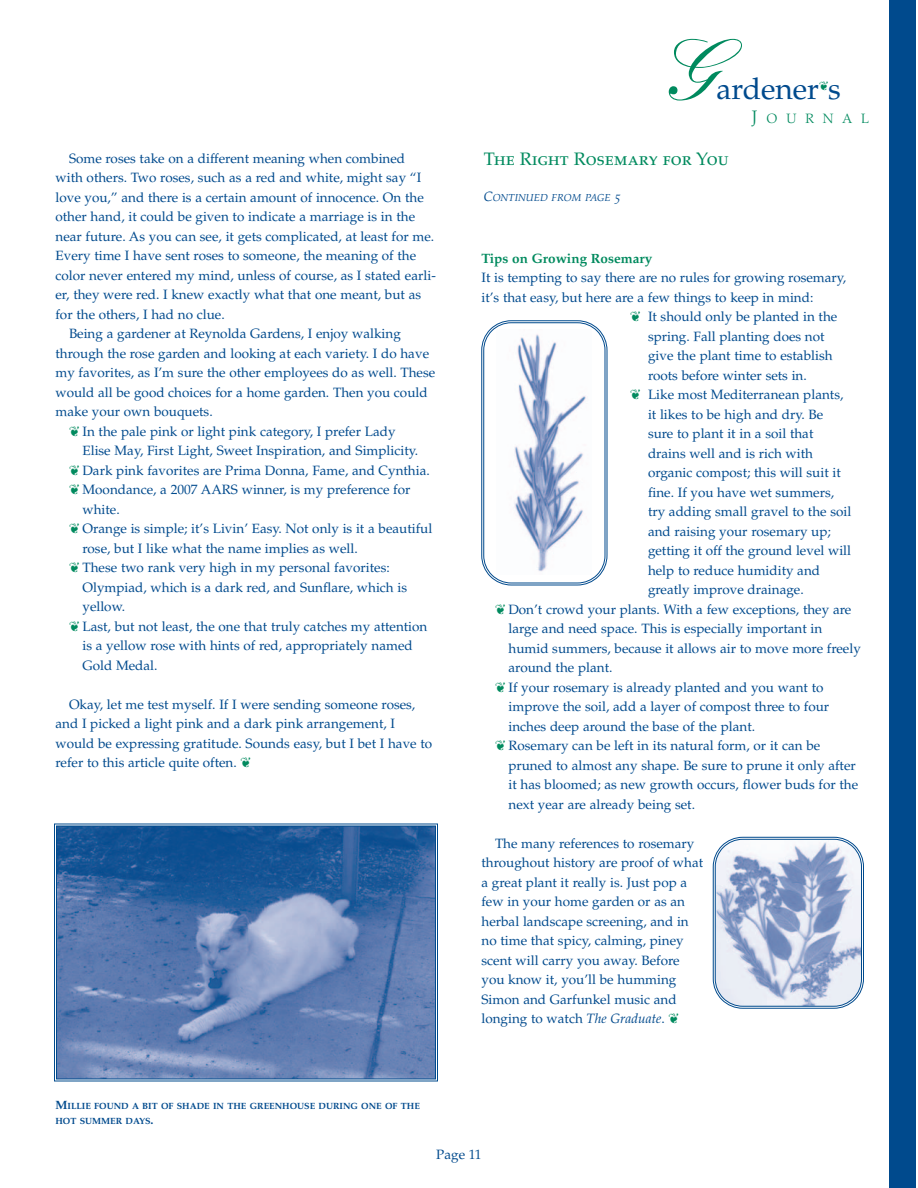
<style>
.page{position:relative;width:918px;height:1188px;background:#fff}
.page>*{position:absolute;margin:0;border:0;box-sizing:border-box;transform-origin:0 0}
.t1{font:500 84px "Kuenstler Script";color:#008a5e}
.t2{font:30px "Palatino";color:#004a8d}
.t3{font:18px "Palatino SC";color:#008a5e}
.t4{font:13.5px/19.5px "Palatino LT Std";color:#004a8d}
.t5{font:700 13.5px "Palatino LT Std";color:#008a5e}
.t6{font:300 13.5px "Palatino";letter-spacing:.665em;color:#008a5e}
.t7{font:13.5px "Palatino";color:#004a8d}
.t8{font:10.2px "Palatino Italic Os F";color:#004a8d}
.t9{font:9px/14.4px "Palatino Bold Os F";color:#004a8d}
.s1{color:#008a5e}
.s2{font-size:12px}
.s3{font-size:18px}
.s4{font-size:13.5px}
.s5{font-style:italic}
</style>
<div class="page">
<div style="left:889px;top:0;width:27px;height:1188px;background:#004a8d"></div>
<img style="left:58px;top:827px;width:376px;height:250px">
<div style="left:54px;top:823px;width:384px;height:259px;border:1px solid #004a8d"></div>
<div style="left:56px;top:825px;width:380px;height:254px;border:1px solid #004a8d"></div>
<svg style="left:481px;top:320px;width:127px;height:266px"></svg>
<svg style="left:712px;top:836px;width:152px;height:173px"></svg>
<p class="t4" style="left:69px;top:150px;width:338px">Some roses take on a different meaning when combined</p>
<p class="t4" style="left:56px;top:170px;width:367px">with others. Two roses, such as a red and white, might say “I</p>
<p class="t4" style="left:56px;top:189px;width:370px">love you,” and there is a certain amount of innocence. On the</p>
<p class="t4" style="left:56px;top:209px;width:361px">other hand, it could be given to indicate a marriage is in the</p>
<p class="t4" style="left:56px;top:228px;width:380px">near future. As you can see, it gets complicated, at least for me.</p>
<p class="t4" style="left:56px;top:248px;width:362px">Every time I have sent roses to someone, the meaning of the</p>
<p class="t4" style="left:56px;top:267px;width:382px">color never entered my mind, unless of course, as I stated earli-</p>
<p class="t4" style="left:56px;top:287px;width:367px">er, they were red. I knew exactly what that one meant, but as</p>
<p class="t4" style="left:56px;top:306px;width:171px">for the others, I had no clue.</p>
<p class="t4" style="left:69px;top:326px;width:333px">Being a gardener at Reynolda Gardens, I enjoy walking</p>
<p class="t4" style="left:56px;top:345px;width:375px">through the rose garden and looking at each variety. I do have</p>
<p class="t4" style="left:56px;top:365px;width:381px">my favorites, as I’m sure the other employees do as well. These</p>
<p class="t4" style="left:56px;top:384px;width:374px">would all be good choices for a home garden. Then you could</p>
<p class="t4" style="left:56px;top:404px;width:159px">make your own bouquets.</p>
<p class="t4" style="left:69px;top:423px;width:328px"><span class="s1">❦</span> In the pale pink or light pink category, I prefer Lady</p>
<p class="t4" style="left:82px;top:443px;width:337px">Elise May, First Light, Sweet Inspiration, and Simplicity.</p>
<p class="t4" style="left:69px;top:462px;width:362px"><span class="s1">❦</span> Dark pink favorites are Prima Donna, Fame, and Cynthia.</p>
<p class="t4" style="left:69px;top:482px;width:343px"><span class="s1">❦</span> Moondance, a 2007 AARS winner, is my preference for</p>
<p class="t4" style="left:82px;top:501px;width:39px">white.</p>
<p class="t4" style="left:69px;top:521px;width:365px"><span class="s1">❦</span> Orange is simple; it’s Livin’ Easy. Not only is it a beautiful</p>
<p class="t4" style="left:82px;top:540px;width:277px">rose, but I like what the name implies as well.</p>
<p class="t4" style="left:69px;top:560px;width:322px"><span class="s1">❦</span> These two rank very high in my personal favorites:</p>
<p class="t4" style="left:82px;top:579px;width:326px">Olympiad, which is a dark red, and Sunflare, which is</p>
<p class="t4" style="left:82px;top:599px;width:44px">yellow.</p>
<p class="t4" style="left:69px;top:618px;width:360px"><span class="s1">❦</span> Last, but not least, the one that truly catches my attention</p>
<p class="t4" style="left:82px;top:638px;width:332px">is a yellow rose with hints of red, appropriately named</p>
<p class="t4" style="left:82px;top:657px;width:77px">Gold Medal.</p>
<p class="t4" style="left:56px;top:696px;width:378px;text-indent:14px">Okay, let me test myself. If I were sending someone roses, and I picked a light pink and a dark pink arrangement, I would be expressing gratitude. Sounds easy, but I bet I have to refer to this article quite often. <span class="s1">❦</span></p>
<p class="t9" style="left:56px;top:1100px;width:366px"><span class="s2">M</span>ILLIE FOUND A BIT OF SHADE IN THE GREENHOUSE DURING ONE OF THE<br>HOT SUMMER DAYS<span class="s2">.</span></p>
<h1 class="t1" style="left:661px;top:40px;width:57px">G</h1>
<h2 class="t2" style="left:716px;top:77px;width:126px">ardener s</h2>
<p class="t6" style="left:752px;top:113px;width:119px"><span class="s3">J</span>OURNAL</p>
<h3 class="t3" style="left:484px;top:152px;width:246px">The Right Rosemary for You</h3>
<p class="t8" style="left:484px;top:193px;width:139px"><span class="s4">C</span>ONTINUED FROM PAGE <span class="s4">5</span></p>
<p class="t5" style="left:482px;top:253px;width:172px">Tips on Growing Rosemary</p>
<p class="t4" style="left:482px;top:269px;width:366px">It is tempting to say there are no rules for growing rosemary,</p>
<p class="t4" style="left:482px;top:289px;width:333px">it’s that easy, but here are a few things to keep in mind:</p>
<p class="t4" style="left:630px;top:308px;width:209px"><span class="s1">❦</span> It should only be planted in the</p>
<p class="t4" style="left:648px;top:328px;width:178px">spring. Fall planting does not</p>
<p class="t4" style="left:648px;top:347px;width:186px">give the plant time to establish</p>
<p class="t4" style="left:648px;top:367px;width:160px">roots before winter sets in.</p>
<p class="t4" style="left:630px;top:386px;width:215px"><span class="s1">❦</span> Like most Mediterranean plants,</p>
<p class="t4" style="left:648px;top:406px;width:177px">it likes to be high and dry. Be</p>
<p class="t4" style="left:648px;top:425px;width:167px">sure to plant it in a soil that</p>
<p class="t4" style="left:648px;top:445px;width:167px">drains well and is rich with</p>
<p class="t4" style="left:648px;top:464px;width:194px">organic compost; this will suit it</p>
<p class="t4" style="left:648px;top:484px;width:188px">fine. If you have wet summers,</p>
<p class="t4" style="left:648px;top:503px;width:205px">try adding small gravel to the soil</p>
<p class="t4" style="left:648px;top:523px;width:184px">and raising your rosemary up;</p>
<p class="t4" style="left:648px;top:542px;width:205px">getting it off the ground level will</p>
<p class="t4" style="left:648px;top:562px;width:174px">help to reduce humidity and</p>
<p class="t4" style="left:648px;top:581px;width:157px">greatly improve drainage.</p>
<p class="t4" style="left:495px;top:601px;width:358px"><span class="s1">❦</span> Don’t crowd your plants. With a few exceptions, they are</p>
<p class="t4" style="left:508px;top:620px;width:315px">large and need space. This is especially important in</p>
<p class="t4" style="left:508px;top:640px;width:354px">humid summers, because it allows air to move more freely</p>
<p class="t4" style="left:508px;top:659px;width:106px">around the plant.</p>
<p class="t4" style="left:495px;top:679px;width:330px"><span class="s1">❦</span> If your rosemary is already planted and you want to</p>
<p class="t4" style="left:508px;top:698px;width:322px">improve the soil, add a layer of compost three to four</p>
<p class="t4" style="left:508px;top:718px;width:248px">inches deep around the base of the plant.</p>
<p class="t4" style="left:495px;top:737px;width:327px"><span class="s1">❦</span> Rosemary can be left in its natural form, or it can be</p>
<p class="t4" style="left:508px;top:757px;width:349px">pruned to almost any shape. Be sure to prune it only after</p>
<p class="t4" style="left:508px;top:776px;width:351px">it has bloomed; as new growth occurs, flower buds for the</p>
<p class="t4" style="left:508px;top:796px;width:188px">next year are already being set.</p>
<p class="t4" style="left:482px;top:835px;width:223px;text-indent:14px">The many references to rosemary throughout history are proof of what a great plant it really is. Just pop a few in your home garden or as an herbal landscape screening, and in no time that spicy, calming, piney scent will carry you away. Before you know it, you’ll be humming<br>Simon and Garfunkel music and longing to watch <span class="s5">The Graduate</span>. <span class="s1">❦</span></p>
<p class="t7" style="left:436px;top:1149px;width:47px">Page 11</p>
</div>
